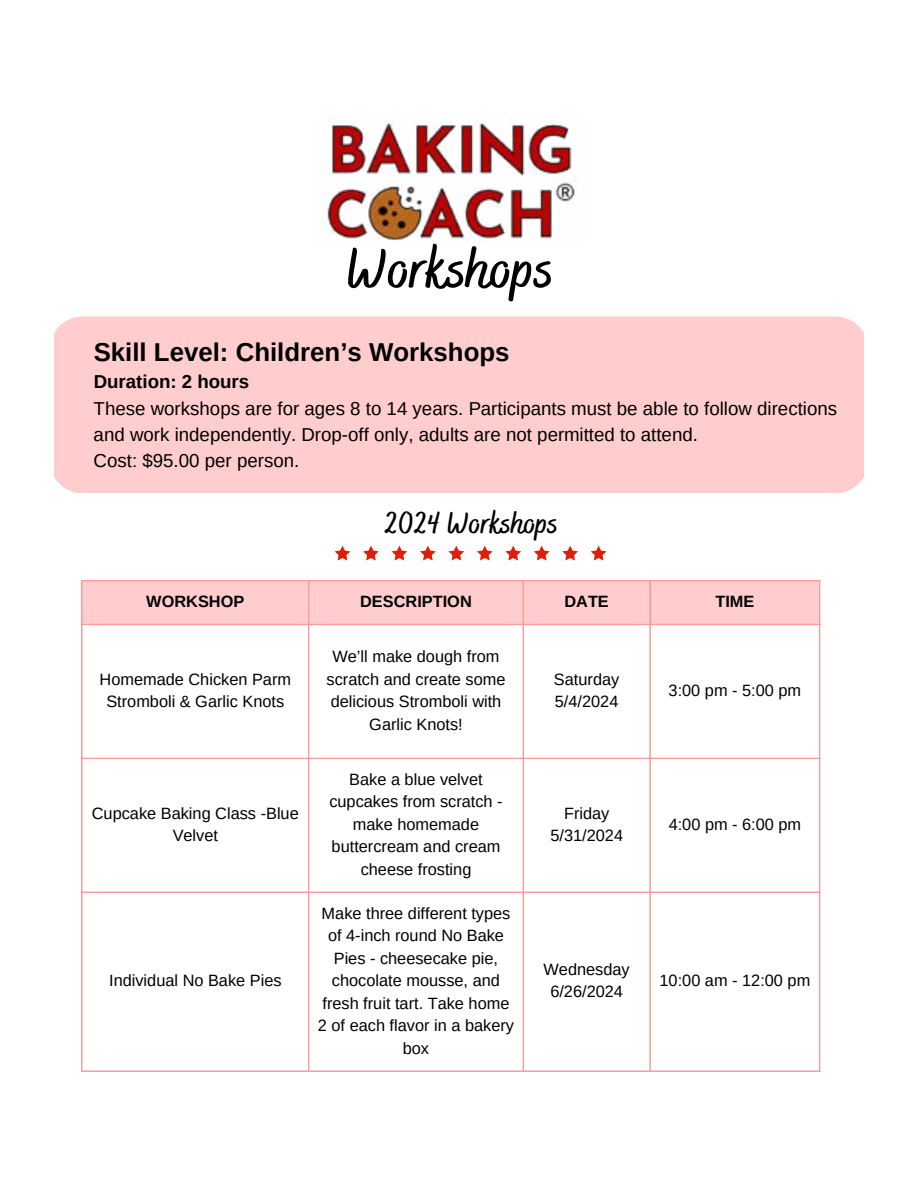
<style>
.page{position:relative;width:918px;height:1188px;background:#fff}
.page>*{position:absolute;margin:0;border:0;box-sizing:border-box;transform-origin:0 0}
.t1{font:700 57.6px "Bakerie Smooth";color:#000}
.t2{font:700 30.9px "Bakerie Smooth";color:#000}
.t3{font:700 25.8px "Arimo";color:#000}
.t4{font:18.75px/26.1px "Arimo";color:#000}
.t5{font:700 18.75px "Arimo";color:#000}
.t6{font:16.35px/22.5px "Arimo";color:#000;text-align:center}
.t7{font:700 16.35px "Arimo";color:#000}
</style>
<div class="page">
<div style="left:83px;top:581px;width:736px;height:43px;background:#ffcdcd"></div>
<hr style="left:81px;top:581px;width:2px;height:489px;background:#f99">
<hr style="left:308px;top:581px;width:1px;height:489px;background:#f99">
<hr style="left:523px;top:581px;width:1px;height:489px;background:#f99">
<hr style="left:649px;top:581px;width:2px;height:489px;background:#f99">
<hr style="left:819px;top:581px;width:1px;height:489px;background:#f99">
<hr style="left:81px;top:580px;width:739px;height:1px;background:#f99">
<hr style="left:81px;top:624px;width:739px;height:1px;background:#f99">
<hr style="left:81px;top:758px;width:739px;height:1px;background:#f99">
<hr style="left:81px;top:892px;width:739px;height:1px;background:#f99">
<hr style="left:81px;top:1070px;width:739px;height:2px;background:#f99">
<div style="left:54px;top:317px;width:810px;height:176px;background:#ffcdcd"></div>
<svg style="left:335px;top:546px;width:15px;height:14px"></svg>
<svg style="left:363px;top:546px;width:16px;height:14px"></svg>
<svg style="left:392px;top:546px;width:15px;height:14px"></svg>
<svg style="left:420px;top:546px;width:16px;height:14px"></svg>
<svg style="left:448px;top:546px;width:16px;height:14px"></svg>
<svg style="left:477px;top:546px;width:16px;height:14px"></svg>
<svg style="left:505px;top:546px;width:16px;height:14px"></svg>
<svg style="left:534px;top:546px;width:16px;height:14px"></svg>
<svg style="left:562px;top:546px;width:16px;height:14px"></svg>
<svg style="left:591px;top:546px;width:15px;height:14px"></svg>
<img style="left:327px;top:121px;width:251px;height:126px">
<h1 class="t1" style="left:347px;top:233px;width:209px">Workshops</h1>
<h3 class="t3" style="left:94px;top:334px;width:417px">Skill Level: Children’s Workshops</h3>
<p class="t5" style="left:94px;top:369px;width:157px">Duration: 2 hours</p>
<p class="t4" style="left:94px;top:395px;width:745px">These workshops are for ages 8 to 14 years. Participants must be able to follow directions and work independently. Drop-off only, adults are not permitted to attend.<br>Cost: $95.00 per person.</p>
<h2 class="t2" style="left:385px;top:504px;width:175px">2024 Workshops</h2>
<p class="t7" style="left:146px;top:590px;width:100px">WORKSHOP</p>
<p class="t7" style="left:360px;top:590px;width:113px">DESCRIPTION</p>
<p class="t7" style="left:564px;top:590px;width:46px">DATE</p>
<p class="t7" style="left:715px;top:590px;width:41px">TIME</p>
<p class="t6" style="left:100px;top:668px;width:193px">Homemade Chicken Parm<br>Stromboli &amp; Garlic Knots</p>
<p class="t6" style="left:92px;top:802px;width:209px">Cupcake Baking Class -Blue<br>Velvet</p>
<p class="t6" style="left:109px;top:969px;width:174px">Individual No Bake Pies</p>
<p class="t6" style="left:327px;top:645px;width:180px">We’ll make dough from scratch and create some delicious Stromboli with<br>Garlic Knots!</p>
<p class="t6" style="left:329px;top:768px;width:175px">Bake a blue velvet cupcakes from scratch - make homemade buttercream and cream cheese frosting</p>
<p class="t6" style="left:318px;top:902px;width:198px">Make three different types of 4-inch round No Bake<br>Pies - cheesecake pie, chocolate mousse, and fresh fruit tart. Take home<br>2 of each flavor in a bakery box</p>
<p class="t6" style="left:554px;top:668px;width:67px;text-align:left">Saturday<br>5/4/2024</p>
<p class="t6" style="left:669px;top:679px;width:134px">3:00 pm - 5:00 pm</p>
<p class="t6" style="left:550px;top:802px;width:74px">Friday<br>5/31/2024</p>
<p class="t6" style="left:669px;top:813px;width:134px">4:00 pm - 6:00 pm</p>
<p class="t6" style="left:544px;top:958px;width:88px">Wednesday<br>6/26/2024</p>
<p class="t6" style="left:660px;top:969px;width:152px">10:00 am - 12:00 pm</p>
</div>
